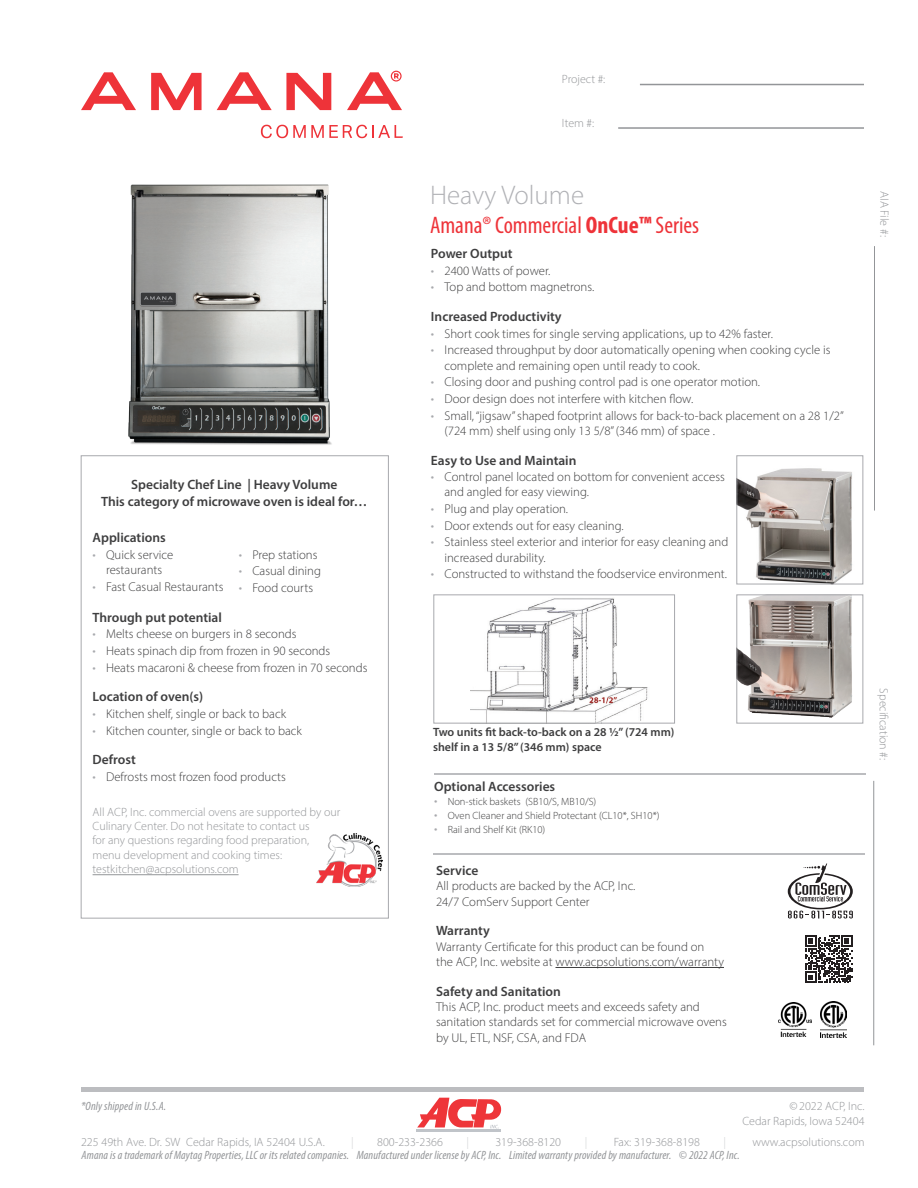
<style>
.page{position:relative;width:918px;height:1188px;background:#fff}
.page>*{position:absolute;margin:0;border:0;box-sizing:border-box;transform-origin:0 0}
.heading-stack1_L1{font:300 27px "Myriad Pro";color:#b0b1b5}
.heading-stack1_L2{font:condensed 24px "Myriad Pro";color:#ee3339}
.Section_Heading2{font:600 13.5px "Myriad Pro";color:#3e3e3f}
.Volume-Type-Perfect{font:600 13.5px/16.2px "Myriad Pro";color:#3e3e3f;text-align:center}
.body_base{font:300 12.75px/15.3px "Myriad Pro";color:#3e3e3f}
.footer_p{font:300 12px/14.4px "Myriad Pro";color:#939598;text-align:right}
.caption-footnote{font:italic condensed 12px "Myriad Pro";letter-spacing:.01em;color:#939598}
.image_caption{font:600 12px/14.4px "Myriad Pro";color:#3e3e3f}
.t1{font:300 12px "Myriad Pro";color:#d1d2d4}
.t2{font:300 10.5px "Myriad Pro";color:#3e3e3f}
.s1{font-size:13.5px;color:#a8a9ad}
.s2{font-weight:700}
</style>
<div class="page">
<hr style="left:81px;top:1087px;width:783px;height:4px;background:#bcbdc0">
<svg style="left:416px;top:1108px;width:86px;height:24px"></svg>
<hr style="left:417px;top:1130px;width:84px;height:2px;background:#c0c4c9">
<svg style="left:417px;top:1098px;width:84px;height:31px"></svg>
<hr style="left:874px;top:246px;width:1px;height:265px;background:#939598">
<hr style="left:873px;top:781px;width:1px;height:264px;background:#939598">
<hr style="left:618px;top:127px;width:246px;height:2px;background:#939598">
<hr style="left:640px;top:84px;width:224px;height:1px;background:#939598">
<svg style="left:151px;top:73px;width:51px;height:37px"></svg>
<svg style="left:286px;top:73px;width:45px;height:37px"></svg>
<svg style="left:81px;top:72px;width:55px;height:38px"></svg>
<svg style="left:217px;top:72px;width:55px;height:38px"></svg>
<svg style="left:261px;top:125px;width:142px;height:13px"></svg>
<svg style="left:347px;top:71px;width:55px;height:39px"></svg>
<hr style="left:434px;top:773px;width:431px;height:2px;background:#bcbdc0">
<hr style="left:556px;top:967px;width:168px;height:1px;background:#3e3e3f">
<svg style="left:805px;top:936px;width:47px;height:47px"></svg>
<svg style="left:787px;top:863px;width:66px;height:56px"></svg>
<hr style="left:433px;top:853px;width:431px;height:1px;background:#bcbdc0">
<hr style="left:93px;top:874px;width:146px;height:1px;background:#939598">
<img style="left:316px;top:834px;width:67px;height:52px">
<img style="left:106px;top:184px;width:233px;height:273px">
<img style="left:779px;top:1002px;width:32px;height:34px">
<img style="left:821px;top:1001px;width:26px;height:36px">
<img style="left:738px;top:468px;width:114px;height:114px">
<div style="left:736px;top:455px;width:127px;height:129px;border:1px solid #a8a9ad"></div>
<img style="left:471px;top:598px;width:177px;height:124px">
<div style="left:433px;top:594px;width:242px;height:130px;border:1px solid #a8a9ad"></div>
<img style="left:738px;top:596px;width:114px;height:122px">
<div style="left:736px;top:594px;width:127px;height:130px;border:1px solid #a8a9ad"></div>
<p class="footer_p" style="left:562px;top:72px;width:45px">Project #:</p>
<p class="footer_p" style="left:562px;top:115px;width:34px">Item #:</p>
<p class="Volume-Type-Perfect" style="left:101px;top:476px;width:268px">Specialty Chef Line | Heavy Volume<br>This category of microwave oven is ideal for…</p>
<p class="Section_Heading2" style="left:93px;top:529px;width:75px">Applications</p>
<p class="body_base" style="left:93px;top:547px;width:82px;text-align:center"><span class="s1">•</span> Quick service restaurants</p>
<p class="body_base" style="left:93px;top:579px;width:132px"><span class="s1">•</span> Fast Casual Restaurants</p>
<p class="body_base" style="left:239px;top:547px;width:80px"><span class="s1">•</span> Prep stations</p>
<p class="body_base" style="left:239px;top:563px;width:84px"><span class="s1">•</span> Casual dining</p>
<p class="body_base" style="left:239px;top:580px;width:76px"><span class="s1">•</span> Food courts</p>
<p class="Section_Heading2" style="left:93px;top:609px;width:131px">Through put potential</p>
<p class="body_base" style="left:93px;top:626px;width:206px"><span class="s1">•</span> Melts cheese on burgers in 8 seconds</p>
<p class="body_base" style="left:93px;top:643px;width:239px"><span class="s1">•</span> Heats spinach dip from frozen in 90 seconds</p>
<p class="body_base" style="left:93px;top:660px;width:276px"><span class="s1">•</span> Heats macaroni &amp; cheese from frozen in 70 seconds</p>
<p class="Section_Heading2" style="left:93px;top:688px;width:112px">Location of oven(s)</p>
<p class="body_base" style="left:93px;top:706px;width:195px"><span class="s1">•</span> Kitchen shelf, single or back to back</p>
<p class="body_base" style="left:93px;top:723px;width:211px"><span class="s1">•</span> Kitchen counter, single or back to back</p>
<p class="Section_Heading2" style="left:93px;top:751px;width:45px">Defrost</p>
<p class="body_base" style="left:93px;top:769px;width:195px"><span class="s1">•</span> Defrosts most frozen food products</p>
<p class="footer_p" style="left:93px;top:804px;width:249px;text-align:left">All ACP, Inc. commercial ovens are supported by our Culinary Center. Do not hesitate to contact us<br>for any questions regarding food preparation, menu development and cooking times: testkitchen@acpsolutions.com</p>
<p class="heading-stack1_L1" style="left:430px;top:179px;width:156px">Heavy Volume</p>
<p class="heading-stack1_L2" style="left:430px;top:211px;width:271px">Amana® Commercial <span class="s2">OnCue™</span> Series</p>
<p class="Section_Heading2" style="left:431px;top:245px;width:83px">Power Output</p>
<p class="body_base" style="left:431px;top:263px;width:121px"><span class="s1">•</span> 2400 Watts of power.</p>
<p class="body_base" style="left:431px;top:279px;width:165px"><span class="s1">•</span> Top and bottom magnetrons.</p>
<p class="Section_Heading2" style="left:431px;top:308px;width:132px">Increased Productivity</p>
<p class="body_base" style="left:431px;top:326px;width:344px"><span class="s1">•</span> Short cook times for single serving applications, up to 42% faster.</p>
<p class="body_base" style="left:444px;top:342px;width:387px;text-indent:-14px"><span class="s1">•</span> Increased throughput by door automatically opening when cooking cycle is complete and remaining open until ready to cook.</p>
<p class="body_base" style="left:431px;top:374px;width:331px"><span class="s1">•</span> Closing door and pushing control pad is one operator motion.</p>
<p class="body_base" style="left:431px;top:391px;width:264px"><span class="s1">•</span> Door design does not interfere with kitchen flow.</p>
<p class="body_base" style="left:444px;top:408px;width:401px;text-indent:-14px"><span class="s1">•</span> Small, “jigsaw” shaped footprint allows for back-to-back placement on a 28 1/2” (724 mm) shelf using only 13 5/8” (346 mm) of space .</p>
<p class="Section_Heading2" style="left:431px;top:451px;width:147px">Easy to Use and Maintain</p>
<p class="body_base" style="left:444px;top:469px;width:282px;text-indent:-14px"><span class="s1">•</span> Control panel located on bottom for convenient access and angled for easy viewing.</p>
<p class="body_base" style="left:431px;top:501px;width:139px"><span class="s1">•</span> Plug and play operation.</p>
<p class="body_base" style="left:431px;top:518px;width:194px"><span class="s1">•</span> Door extends out for easy cleaning.</p>
<p class="body_base" style="left:444px;top:534px;width:285px;text-indent:-14px"><span class="s1">•</span> Stainless steel exterior and interior for easy cleaning and increased durability.</p>
<p class="body_base" style="left:431px;top:566px;width:298px"><span class="s1">•</span> Constructed to withstand the foodservice environment.</p>
<p class="footer_p" style="left:892px;top:191px;width:47px;rotate:90deg">AIA File #:</p>
<p class="image_caption" style="left:433px;top:725px;width:243px">Two units fit back-to-back on a 28 ½” (724 mm) shelf in a 13 5/8” (346 mm) space</p>
<p class="Section_Heading2" style="left:434px;top:778px;width:123px">Optional Accessories</p>
<p class="t2" style="left:434px;top:795px;width:164px"><span class="s1">•</span> Non-stick baskets (SB10/S, MB10/S)</p>
<p class="t2" style="left:434px;top:809px;width:227px"><span class="s1">•</span> Oven Cleaner and Shield Protectant (CL10*, SH10*)</p>
<p class="t2" style="left:434px;top:823px;width:113px"><span class="s1">•</span> Rail and Shelf Kit (RK10)</p>
<p class="Section_Heading2" style="left:436px;top:862px;width:44px">Service</p>
<p class="body_base" style="left:436px;top:878px;width:201px">All products are backed by the ACP, Inc.<br>24/7 ComServ Support Center</p>
<p class="Section_Heading2" style="left:436px;top:922px;width:55px">Warranty</p>
<p class="body_base" style="left:436px;top:939px;width:289px">Warranty Certificate for this product can be found on the ACP, Inc. website at www.acpsolutions.com/warranty</p>
<p class="Section_Heading2" style="left:436px;top:983px;width:126px">Safety and Sanitation</p>
<p class="body_base" style="left:436px;top:999px;width:292px">This ACP, Inc. product meets and exceeds safety and sanitation standards set for commercial microwave ovens by UL, ETL, NSF, CSA, and FDA</p>
<p class="footer_p" style="left:891px;top:688px;width:73px;rotate:90deg">Specification #:</p>
<p class="caption-footnote" style="left:81px;top:1099px;width:87px">*Only shipped in U.S.A.</p>
<p class="footer_p" style="left:743px;top:1099px;width:124px">©2022 ACP, Inc.<br>Cedar Rapids, Iowa 52404</p>
<p class="footer_p" style="left:81px;top:1135px;width:245px">225 49th Ave. Dr. SW Cedar Rapids, IA 52404 U.S.A.</p>
<p class="footer_p" style="left:377px;top:1135px;width:67px">800-233-2366</p>
<p class="t1" style="left:466px;top:1135px;width:4px">|</p>
<p class="footer_p" style="left:495px;top:1135px;width:67px">319-368-8120</p>
<p class="footer_p" style="left:614px;top:1135px;width:88px">Fax: 319-368-8198</p>
<p class="t1" style="left:723px;top:1135px;width:4px">|</p>
<p class="footer_p" style="left:752px;top:1135px;width:114px">www.acpsolutions.com</p>
<p class="caption-footnote" style="left:82px;top:1148px;width:660px">Amana is a trademark of Maytag Properties, LLC or its related companies. Manufactured under license by ACP, Inc. Limited warranty provided by manufacturer. © 2022 ACP, Inc.</p>
</div>
